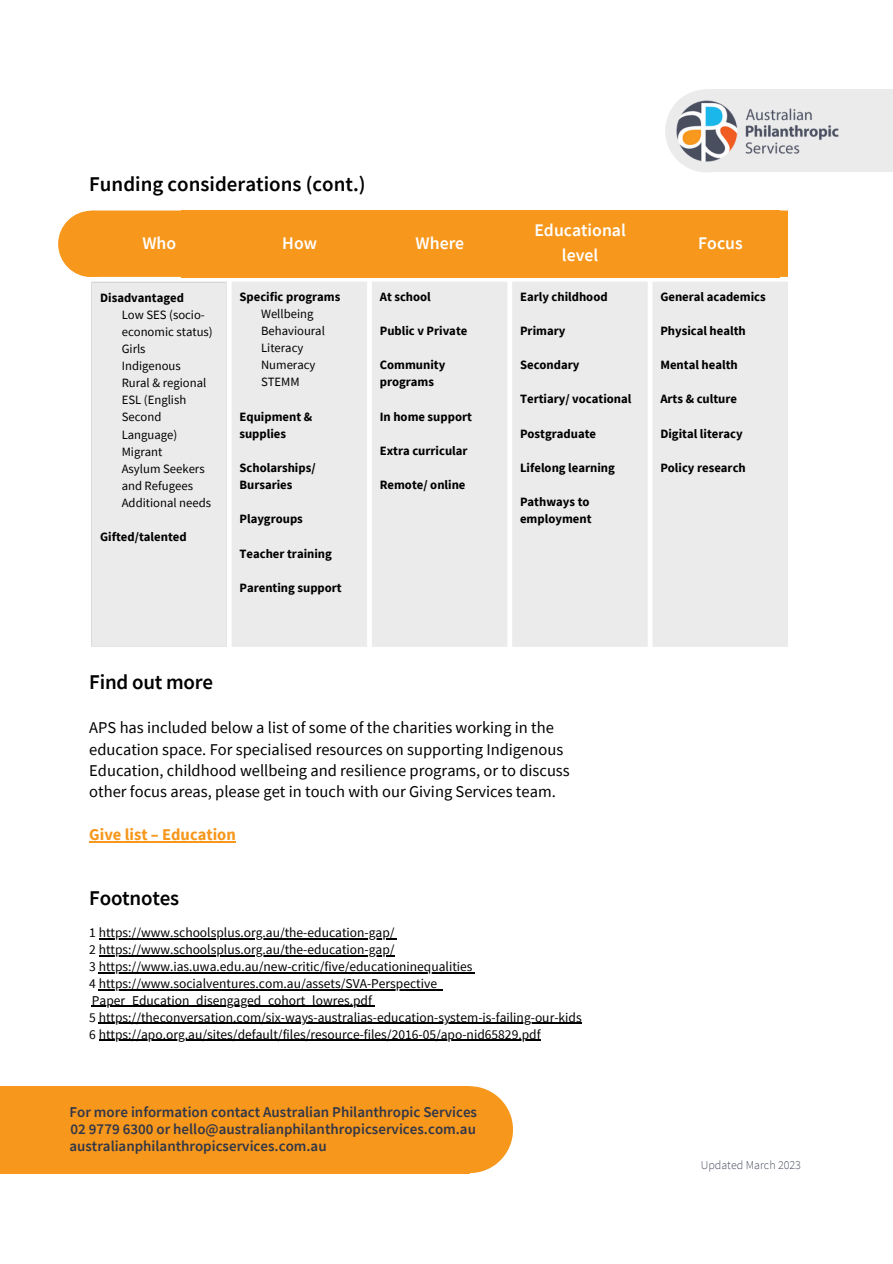
<style>
.page{position:relative;width:893px;height:1264px;background:#fff}
.page>*{position:absolute;margin:0;border:0;box-sizing:border-box;transform-origin:0 0}
.t1{font:600 21px "Source Sans Pro";color:#000}
.t2{font:600 17.7px/24.8px "Source Sans Pro";color:#fff;text-align:center}
.t3{font:16.5px/21.3px "Source Sans Pro";color:#000}
.t4{font:700 16.5px "Source Sans Pro";color:#f7971c}
.t5{font:600 15px/16.8px "Source Sans Pro";color:#323747;text-align:justify}
.t6{font:13.5px/16.8px "Source Sans Pro";color:#000}
.t7{font:700 12.75px/17.1px "Source Sans Pro";color:#000}
.t8{font:12.75px/17.1px "Source Sans Pro";color:#000}
.t9{font:300 12px "Source Sans Pro";color:#494e5f}
</style>
<div class="page">
<div style="left:705px;top:89px;width:187px;height:83px;background:#ebebec"></div>
<div style="left:665px;top:89px;width:83px;height:83px;background:#ebebec;border-radius:50%"></div>
<img style="left:668px;top:92px;width:171px;height:78px">
<div style="left:91px;top:210px;width:697px;height:67px;background:#f7971c"></div>
<div style="left:92px;top:282px;width:696px;height:365px;background:#ebebec"></div>
<hr style="left:91px;top:282px;width:1px;height:364px;background:#ebebec">
<hr style="left:226px;top:282px;width:1px;height:364px;background:#ebebec">
<hr style="left:91px;top:281px;width:136px;height:1px;background:#ebebec">
<hr style="left:91px;top:646px;width:136px;height:1px;background:#ebebec">
<div style="left:58px;top:211px;width:66px;height:66px;background:#f7971c;border-radius:50%"></div>
<hr style="left:89px;top:841px;width:147px;height:1px;background:#f7971c">
<hr style="left:99px;top:938px;width:295px;height:1px;background:#000">
<hr style="left:99px;top:955px;width:295px;height:1px;background:#000">
<hr style="left:106px;top:972px;width:366px;height:1px;background:#000">
<hr style="left:99px;top:989px;width:338px;height:1px;background:#000">
<hr style="left:92px;top:1005px;width:280px;height:2px;background:#000">
<hr style="left:106px;top:1022px;width:475px;height:1px;background:#000">
<hr style="left:99px;top:1039px;width:441px;height:1px;background:#000">
<div style="left:426px;top:1086px;width:87px;height:87px;background:#f7971c;border-radius:50%"></div>
<div style="left:0;top:1086px;width:469px;height:87px;background:#f7971c"></div>
<h1 class="t1" style="left:89px;top:170px;width:278px">Funding considerations (cont.)</h1>
<h2 class="t2" style="left:142px;top:230px;width:35px">Who</h2>
<h2 class="t2" style="left:282px;top:230px;width:36px">How</h2>
<h2 class="t2" style="left:415px;top:230px;width:50px">Where</h2>
<p class="t7" style="left:100px;top:288px;width:85px">Disadvantaged</p>
<p class="t8" style="left:122px;top:305px;width:93px">Low SES (socio&shy;economic status)<br>Girls<br>Indigenous<br>Rural &amp; regional<br>ESL (English<br>Second<br>Language)<br>Migrant<br>Asylum Seekers and Refugees<br>Additional needs</p>
<p class="t7" style="left:100px;top:528px;width:88px">Gifted/talented</p>
<p class="t7" style="left:239px;top:287px;width:102px">Specific programs</p>
<p class="t8" style="left:261px;top:304px;width:65px">Wellbeing<br>Behavioural<br>Literacy<br>Numeracy<br>STEMM</p>
<p class="t7" style="left:239px;top:407px;width:74px">Equipment &amp; supplies</p>
<p class="t7" style="left:239px;top:459px;width:78px">Scholarships/<br>Bursaries</p>
<p class="t7" style="left:239px;top:510px;width:65px">Playgroups</p>
<p class="t7" style="left:239px;top:544px;width:94px">Teacher training</p>
<p class="t7" style="left:239px;top:578px;width:104px">Parenting support</p>
<p class="t7" style="left:380px;top:287px;width:53px">At school</p>
<p class="t7" style="left:380px;top:322px;width:89px">Public v Private</p>
<p class="t7" style="left:380px;top:356px;width:67px">Community programs</p>
<p class="t7" style="left:380px;top:407px;width:94px">In home support</p>
<p class="t7" style="left:380px;top:441px;width:89px">Extra curricular</p>
<p class="t7" style="left:380px;top:476px;width:87px">Remote/ online</p>
<h2 class="t2" style="left:534px;top:218px;width:93px">Educational level</h2>
<p class="t7" style="left:520px;top:287px;width:89px">Early childhood</p>
<p class="t7" style="left:520px;top:322px;width:47px">Primary</p>
<p class="t7" style="left:520px;top:356px;width:61px">Secondary</p>
<p class="t7" style="left:520px;top:390px;width:113px">Tertiary/ vocational</p>
<p class="t7" style="left:520px;top:424px;width:78px">Postgraduate</p>
<p class="t7" style="left:520px;top:459px;width:96px">Lifelong learning</p>
<p class="t7" style="left:520px;top:493px;width:73px">Pathways to employment</p>
<h2 class="t2" style="left:698px;top:230px;width:46px">Focus</h2>
<p class="t7" style="left:660px;top:287px;width:107px">General academics</p>
<p class="t7" style="left:660px;top:322px;width:87px">Physical health</p>
<p class="t7" style="left:660px;top:356px;width:79px">Mental health</p>
<p class="t7" style="left:660px;top:390px;width:78px">Arts &amp; culture</p>
<p class="t7" style="left:660px;top:424px;width:84px">Digital literacy</p>
<p class="t7" style="left:660px;top:459px;width:87px">Policy research</p>
<h1 class="t1" style="left:89px;top:668px;width:125px">Find out more</h1>
<p class="t3" style="left:89px;top:716px;width:482px">APS has included below a list of some of the charities working in the education space. For specialised resources on supporting Indigenous Education, childhood wellbeing and resilience programs, or to discuss other focus areas, please get in touch with our Giving Services team.</p>
<p class="t4" style="left:89px;top:823px;width:148px">Give list – Education</p>
<h1 class="t1" style="left:89px;top:884px;width:91px">Footnotes</h1>
<p class="t6" style="left:89px;top:924px;width:494px">1 https://www.schoolsplus.org.au/the-education-gap/<br>2 https://www.schoolsplus.org.au/the-education-gap/<br>3 https://www.ias.uwa.edu.au/new-critic/five/educationinequalities<br>4 https://www.socialventures.com.au/assets/SVA-Perspective Paper_Education_disengaged_cohort_lowres.pdf<br>5 https://theconversation.com/six-ways-australias-education-system-is-failing-our-kids 6 https://apo.org.au/sites/default/files/resource-files/2016-05/apo-nid65829.pdf</p>
<p class="t5" style="left:69px;top:1103px;width:409px">For more information contact Australian Philanthropic Services 02 9779 6300 or hello@australianphilanthropicservices.com.au australianphilanthropicservices.com.au</p>
<p class="t9" style="left:700px;top:1157px;width:102px">Updated March 2023</p>
</div>
